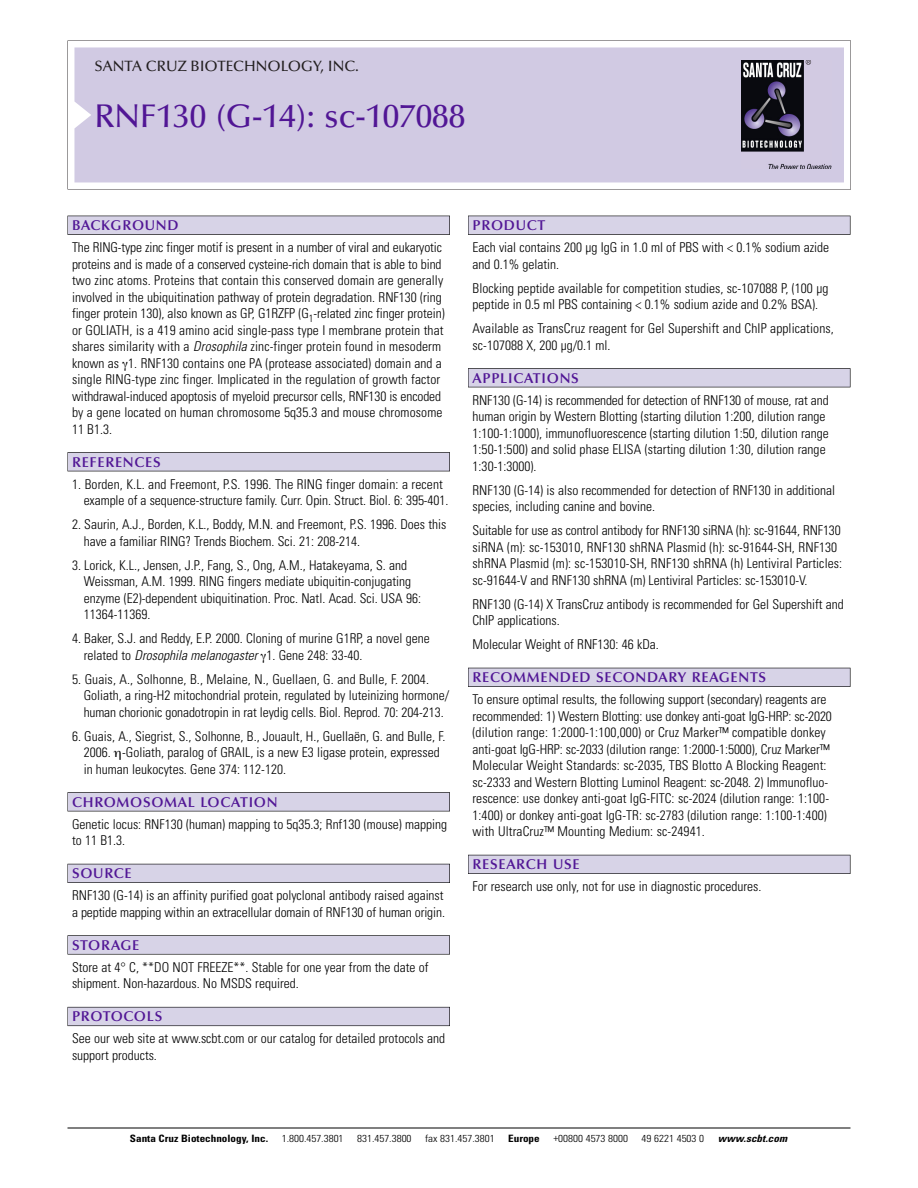
<style>
.page{position:relative;width:918px;height:1188px;background:#fff}
.page>*{position:absolute;margin:0;border:0;box-sizing:border-box;transform-origin:0 0}
.t1{font:500 33px "Optima";color:#511695}
.t2{font:500 15px "Optima";color:#231f20}
.t3{font:600 14.25px "Optima";letter-spacing:.05em;color:#511695}
.t4{font:300 condensed 13.5px/16.5px "Univers";color:#000}
.t5{font:300 condensed 10.2px "Univers";color:#000;scale:1.1 1}
.t6{font:700 condensed 10.2px "Univers";color:#000;scale:1.1 1}
.t7{font:italic 700 condensed 10.2px "Univers";letter-spacing:.005em;color:#000;scale:1.1 1}
.s1{font-style:italic}
</style>
<div class="page">
<svg style="left:68px;top:40px;width:783px;height:149px"></svg>
<div style="left:74px;top:47px;width:770px;height:135px;background:#d1cae3"></div>
<img style="left:741px;top:60px;width:90px;height:108px">
<div style="left:68px;top:216px;width:382px;height:19px;background:#525155"></div>
<div style="left:68px;top:216px;width:381px;height:18px;background:#d7d3e7"></div>
<div style="left:68px;top:452px;width:382px;height:19px;background:#525155"></div>
<div style="left:68px;top:453px;width:381px;height:18px;background:#d7d3e7"></div>
<div style="left:68px;top:792px;width:382px;height:19px;background:#545357"></div>
<div style="left:68px;top:793px;width:381px;height:18px;background:#d7d3e7"></div>
<div style="left:68px;top:864px;width:382px;height:19px;background:#54535a"></div>
<div style="left:68px;top:864px;width:381px;height:18px;background:#d7d3e7"></div>
<svg style="left:68px;top:935px;width:382px;height:20px"></svg>
<div style="left:68px;top:936px;width:381px;height:18px;background:#d7d3e7"></div>
<div style="left:68px;top:1007px;width:382px;height:19px;background:#66646e"></div>
<div style="left:68px;top:1007px;width:381px;height:18px;background:#d7d3e7"></div>
<div style="left:468px;top:216px;width:382px;height:19px;background:#525155"></div>
<div style="left:468px;top:216px;width:382px;height:18px;background:#d7d3e7"></div>
<div style="left:468px;top:368px;width:382px;height:19px;background:#525155"></div>
<div style="left:468px;top:369px;width:382px;height:18px;background:#d7d3e7"></div>
<div style="left:468px;top:668px;width:382px;height:19px;background:#525158"></div>
<div style="left:468px;top:668px;width:382px;height:18px;background:#d7d3e7"></div>
<div style="left:468px;top:855px;width:382px;height:19px;background:#54535a"></div>
<div style="left:468px;top:855px;width:382px;height:18px;background:#d7d3e7"></div>
<hr style="left:68px;top:1128px;width:782px;height:1px;background:#000">
<p class="t2" style="left:94px;top:61px;width:266px">SANTA CRUZ BIOTECHNOLOGY, INC.</p>
<h1 class="t1" style="left:94px;top:103px;width:372px">RNF130 (G-14): sc-107088</h1>
<p class="t3" style="left:72px;top:219px;width:108px">BACKGROUND</p>
<p class="t4" style="left:72px;top:240px;width:374px">The RING-type zinc finger motif is present in a number of viral and eukaryotic proteins and is made of a conserved cysteine-rich domain that is able to bind two zinc atoms. Proteins that contain this conserved domain are generally involved in the ubiquitination pathway of protein degradation. RNF130 (ring finger protein 130), also known as GP, G1RZFP (G<sub>1</sub>-related zinc finger protein) or GOLIATH, is a 419 amino acid single-pass type I membrane protein that shares similarity with a <span class="s1">Drosophila</span> zinc-finger protein found in mesoderm known as 1. RNF130 contains one PA (protease associated) domain and a single RING-type zinc finger. Implicated in the regulation of growth factor withdrawal-induced apoptosis of myeloid precursor cells, RNF130 is encoded by a gene located on human chromosome 5q35.3 and mouse chromosome 11 B1.3.</p>
<p class="t3" style="left:72px;top:456px;width:90px">REFERENCES</p>
<p class="t4" style="left:84px;top:477px;width:366px;text-indent:-12px">1. Borden, K.L. and Freemont, P.S. 1996. The RING finger domain: a recent example of a sequence-structure family. Curr. Opin. Struct. Biol. 6: 395-401.</p>
<p class="t4" style="left:84px;top:517px;width:364px;text-indent:-12px">2. Saurin, A.J., Borden, K.L., Boddy, M.N. and Freemont, P.S. 1996. Does this have a familiar RING? Trends Biochem. Sci. 21: 208-214.</p>
<p class="t4" style="left:84px;top:558px;width:339px;text-indent:-12px">3. Lorick, K.L., Jensen, J.P., Fang, S., Ong, A.M., Hatakeyama, S. and Weissman, A.M. 1999. RING fingers mediate ubiquitin-conjugating enzyme (E2)-dependent ubiquitination. Proc. Natl. Acad. Sci. USA 96:<br>11364-11369.</p>
<p class="t4" style="left:84px;top:631px;width:348px;text-indent:-12px">4. Baker, S.J. and Reddy, E.P. 2000. Cloning of murine G1RP, a novel gene related to <span class="s1">Drosophila melanogaster</span> 1. Gene 248: 33-40.</p>
<p class="t4" style="left:84px;top:672px;width:367px;text-indent:-12px">5. Guais, A., Solhonne, B., Melaine, N., Guellaen, G. and Bulle, F. 2004.<br>Goliath, a ring-H2 mitochondrial protein, regulated by luteinizing hormone/ human chorionic gonadotropin in rat leydig cells. Biol. Reprod. 70: 204-213.</p>
<p class="t4" style="left:84px;top:729px;width:363px;text-indent:-12px">6. Guais, A., Siegrist, S., Solhonne, B., Jouault, H., Guellaën, G. and Bulle, F.<br>2006. -Goliath, paralog of GRAIL, is a new E3 ligase protein, expressed in human leukocytes. Gene 374: 112-120.</p>
<p class="t3" style="left:72px;top:796px;width:207px">CHROMOSOMAL LOCATION</p>
<p class="t4" style="left:72px;top:817px;width:377px">Genetic locus: RNF130 (human) mapping to 5q35.3; Rnf130 (mouse) mapping to 11 B1.3.</p>
<p class="t3" style="left:72px;top:868px;width:61px">SOURCE</p>
<p class="t4" style="left:72px;top:888px;width:375px">RNF130 (G-14) is an affinity purified goat polyclonal antibody raised against a peptide mapping within an extracellular domain of RNF130 of human origin.</p>
<p class="t3" style="left:72px;top:939px;width:69px">STORAGE</p>
<p class="t4" style="left:72px;top:960px;width:358px">Store at 4° C, **DO NOT FREEZE**. Stable for one year from the date of shipment. Non-hazardous. No MSDS required.</p>
<p class="t3" style="left:72px;top:1011px;width:92px">PROTOCOLS</p>
<p class="t4" style="left:72px;top:1031px;width:375px">See our web site at www.scbt.com or our catalog for detailed protocols and support products.</p>
<p class="t3" style="left:473px;top:219px;width:74px">PRODUCT</p>
<p class="t4" style="left:473px;top:240px;width:358px">Each vial contains 200 µg IgG in 1.0 ml of PBS with &lt; 0.1% sodium azide and 0.1% gelatin.</p>
<p class="t4" style="left:473px;top:281px;width:357px">Blocking peptide available for competition studies, sc-107088 P, (100 µg peptide in 0.5 ml PBS containing &lt; 0.1% sodium azide and 0.2% BSA).</p>
<p class="t4" style="left:473px;top:321px;width:363px">Available as TransCruz reagent for Gel Supershift and ChIP applications, sc-107088 X, 200 µg/0.1 ml.</p>
<p class="t3" style="left:473px;top:372px;width:108px">APPLICATIONS</p>
<p class="t4" style="left:473px;top:393px;width:358px">RNF130 (G-14) is recommended for detection of RNF130 of mouse, rat and human origin by Western Blotting (starting dilution 1:200, dilution range 1:100-1:1000), immunofluorescence (starting dilution 1:50, dilution range 1:50-1:500) and solid phase ELISA (starting dilution 1:30, dilution range 1:30-1:3000).</p>
<p class="t4" style="left:473px;top:483px;width:364px">RNF130 (G-14) is also recommended for detection of RNF130 in additional species, including canine and bovine.</p>
<p class="t4" style="left:473px;top:523px;width:371px">Suitable for use as control antibody for RNF130 siRNA (h): sc-91644, RNF130 siRNA (m): sc-153010, RNF130 shRNA Plasmid (h): sc-91644-SH, RNF130 shRNA Plasmid (m): sc-153010-SH, RNF130 shRNA (h) Lentiviral Particles: sc-91644-V and RNF130 shRNA (m) Lentiviral Particles: sc-153010-V.</p>
<p class="t4" style="left:473px;top:597px;width:373px">RNF130 (G-14) X TransCruz antibody is recommended for Gel Supershift and<br>ChIP applications.</p>
<p class="t4" style="left:473px;top:637px;width:188px">Molecular Weight of RNF130: 46 kDa.</p>
<p class="t3" style="left:473px;top:672px;width:295px">RECOMMENDED SECONDARY REAGENTS</p>
<p class="t4" style="left:473px;top:692px;width:361px">To ensure optimal results, the following support (secondary) reagents are recommended: 1) Western Blotting: use donkey anti-goat IgG-HRP: sc-2020 (dilution range: 1:2000-1:100,000) or Cruz Marker™ compatible donkey anti-goat IgG-HRP: sc-2033 (dilution range: 1:2000-1:5000), Cruz Marker™ Molecular Weight Standards: sc-2035, TBS Blotto A Blocking Reagent: sc-2333 and Western Blotting Luminol Reagent: sc-2048. 2) Immunofluo&shy;rescence: use donkey anti-goat IgG-FITC: sc-2024 (dilution range: 1:100- 1:400) or donkey anti-goat IgG-TR: sc-2783 (dilution range: 1:100-1:400) with UltraCruz™ Mounting Medium: sc-24941.</p>
<p class="t3" style="left:473px;top:859px;width:109px">RESEARCH USE</p>
<p class="t4" style="left:473px;top:879px;width:290px">For research use only, not for use in diagnostic procedures.</p>
<p class="t6" style="left:130px;top:1135px;width:127px">Santa Cruz Biotechnology, Inc.</p>
<p class="t5" style="left:282px;top:1135px;width:58px">1.800.457.3801</p>
<p class="t5" style="left:357px;top:1135px;width:51px">831.457.3800</p>
<p class="t5" style="left:425px;top:1135px;width:65px">fax 831.457.3801</p>
<p class="t6" style="left:508px;top:1135px;width:30px">Europe</p>
<p class="t5" style="left:553px;top:1135px;width:69px">+00800 4573 8000</p>
<p class="t5" style="left:642px;top:1135px;width:58px">49 6221 4503 0</p>
<p class="t7" style="left:718px;top:1135px;width:64px">www.scbt.com</p>
</div>
